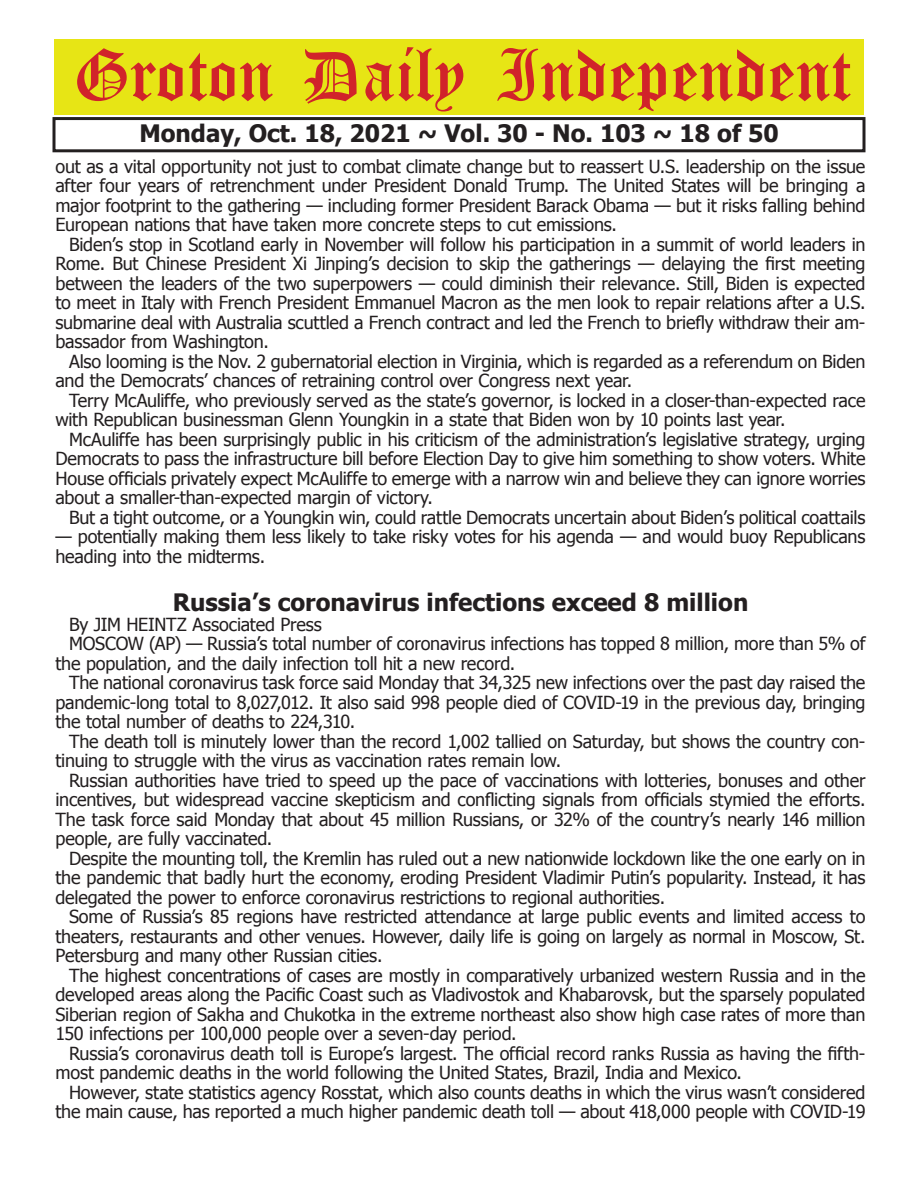
<style>
.page{position:relative;width:918px;height:1188px;background:#fff}
.page>*{position:absolute;margin:0;border:0;box-sizing:border-box;transform-origin:0 0}
.t1{font:54px "Old English Five";color:#d1232a}
.t2{font:700 24px "Tahoma";color:#231f20}
.t3{font:18px/19.5px "Tahoma";letter-spacing:-.01em;color:#231f20;text-align:justify}
</style>
<div class="page">
<div style="left:52px;top:117px;width:814px;height:35px;border:3px solid #231f20"></div>
<div style="left:54px;top:40px;width:810px;height:75px;background:#e7e515"></div>
<h1 class="t1" style="left:73px;top:50px;width:779px">Groton Daily Independent</h1>
<h2 class="t2" style="left:139px;top:116px;width:641px">Monday, Oct. 18, 2021 ~ Vol. 30 - No. 103 ~ 18 of 50</h2>
<p class="t3" style="left:56px;top:156px;width:812px">out as a vital opportunity not just to combat climate change but to reassert U.S. leadership on the issue after four years of retrenchment under President Donald Trump. The United States will be bringing a major footprint to the gathering — including former President Barack Obama — but it risks falling behind European nations that have taken more concrete steps to cut emissions.</p>
<p class="t3" style="left:56px;top:234px;width:812px;text-indent:14px">Biden’s stop in Scotland early in November will follow his participation in a summit of world leaders in Rome. But Chinese President Xi Jinping’s decision to skip the gatherings — delaying the first meeting between the leaders of the two superpowers — could diminish their relevance. Still, Biden is expected to meet in Italy with French President Emmanuel Macron as the men look to repair relations after a U.S. submarine deal with Australia scuttled a French contract and led the French to briefly withdraw their am&shy;bassador from Washington.</p>
<p class="t3" style="left:56px;top:351px;width:812px;text-indent:14px">Also looming is the Nov. 2 gubernatorial election in Virginia, which is regarded as a referendum on Biden and the Democrats’ chances of retraining control over Congress next year.</p>
<p class="t3" style="left:56px;top:390px;width:811px;text-indent:14px">Terry McAuliffe, who previously served as the state’s governor, is locked in a closer-than-expected race with Republican businessman Glenn Youngkin in a state that Biden won by 10 points last year.</p>
<p class="t3" style="left:56px;top:429px;width:812px;text-indent:14px">McAuliffe has been surprisingly public in his criticism of the administration’s legislative strategy, urging Democrats to pass the infrastructure bill before Election Day to give him something to show voters. White House officials privately expect McAuliffe to emerge with a narrow win and believe they can ignore worries about a smaller-than-expected margin of victory.</p>
<p class="t3" style="left:69px;top:507px;width:798px">But a tight outcome, or a Youngkin win, could rattle Democrats uncertain about Biden’s political coattails</p>
<p class="t3" style="left:56px;top:526px;width:811px">— potentially making them less likely to take risky votes for his agenda — and would buoy Republicans heading into the midterms.</p>
<h2 class="t2" style="left:173px;top:586px;width:577px">Russia’s coronavirus infections exceed 8 million</h2>
<p class="t3" style="left:69px;top:614px;width:254px">By JIM HEINTZ Associated Press</p>
<p class="t3" style="left:69px;top:633px;width:798px">MOSCOW (AP) — Russia’s total number of coronavirus infections has topped 8 million, more than 5% of</p>
<p class="t3" style="left:56px;top:653px;width:461px">the population, and the daily infection toll hit a new record.</p>
<p class="t3" style="left:69px;top:672px;width:798px">The national coronavirus task force said Monday that 34,325 new infections over the past day raised the</p>
<p class="t3" style="left:56px;top:692px;width:812px">pandemic-long total to 8,027,012. It also said 998 people died of COVID-19 in the previous day, bringing</p>
<p class="t3" style="left:56px;top:711px;width:301px">the total number of deaths to 224,310.</p>
<p class="t3" style="left:69px;top:731px;width:798px">The death toll is minutely lower than the record 1,002 tallied on Saturday, but shows the country con-</p>
<p class="t3" style="left:56px;top:750px;width:507px">tinuing to struggle with the virus as vaccination rates remain low.</p>
<p class="t3" style="left:69px;top:770px;width:798px">Russian authorities have tried to speed up the pace of vaccinations with lotteries, bonuses and other</p>
<p class="t3" style="left:56px;top:789px;width:812px">incentives, but widespread vaccine skepticism and conflicting signals from officials stymied the efforts.</p>
<p class="t3" style="left:56px;top:809px;width:811px">The task force said Monday that about 45 million Russians, or 32% of the country’s nearly 146 million</p>
<p class="t3" style="left:56px;top:828px;width:218px">people, are fully vaccinated.</p>
<p class="t3" style="left:69px;top:848px;width:798px">Despite the mounting toll, the Kremlin has ruled out a new nationwide lockdown like the one early on in</p>
<p class="t3" style="left:56px;top:867px;width:811px">the pandemic that badly hurt the economy, eroding President Vladimir Putin’s popularity. Instead, it has</p>
<p class="t3" style="left:56px;top:887px;width:611px">delegated the power to enforce coronavirus restrictions to regional authorities.</p>
<p class="t3" style="left:69px;top:906px;width:798px">Some of Russia’s 85 regions have restricted attendance at large public events and limited access to</p>
<p class="t3" style="left:56px;top:926px;width:812px">theaters, restaurants and other venues. However, daily life is going on largely as normal in Moscow, St.</p>
<p class="t3" style="left:56px;top:945px;width:329px">Petersburg and many other Russian cities.</p>
<p class="t3" style="left:69px;top:965px;width:798px">The highest concentrations of cases are mostly in comparatively urbanized western Russia and in the</p>
<p class="t3" style="left:56px;top:984px;width:811px">developed areas along the Pacific Coast such as Vladivostok and Khabarovsk, but the sparsely populated</p>
<p class="t3" style="left:56px;top:1004px;width:811px">Siberian region of Sakha and Chukotka in the extreme northeast also show high case rates of more than</p>
<p class="t3" style="left:56px;top:1023px;width:463px">150 infections per 100,000 people over a seven-day period.</p>
<p class="t3" style="left:69px;top:1043px;width:798px">Russia’s coronavirus death toll is Europe’s largest. The official record ranks Russia as having the fifth-</p>
<p class="t3" style="left:56px;top:1062px;width:688px">most pandemic deaths in the world following the United States, Brazil, India and Mexico.</p>
<p class="t3" style="left:69px;top:1082px;width:798px">However, state statistics agency Rosstat, which also counts deaths in which the virus wasn’t considered</p>
<p class="t3" style="left:56px;top:1101px;width:811px">the main cause, has reported a much higher pandemic death toll — about 418,000 people with COVID-19</p>
</div>
